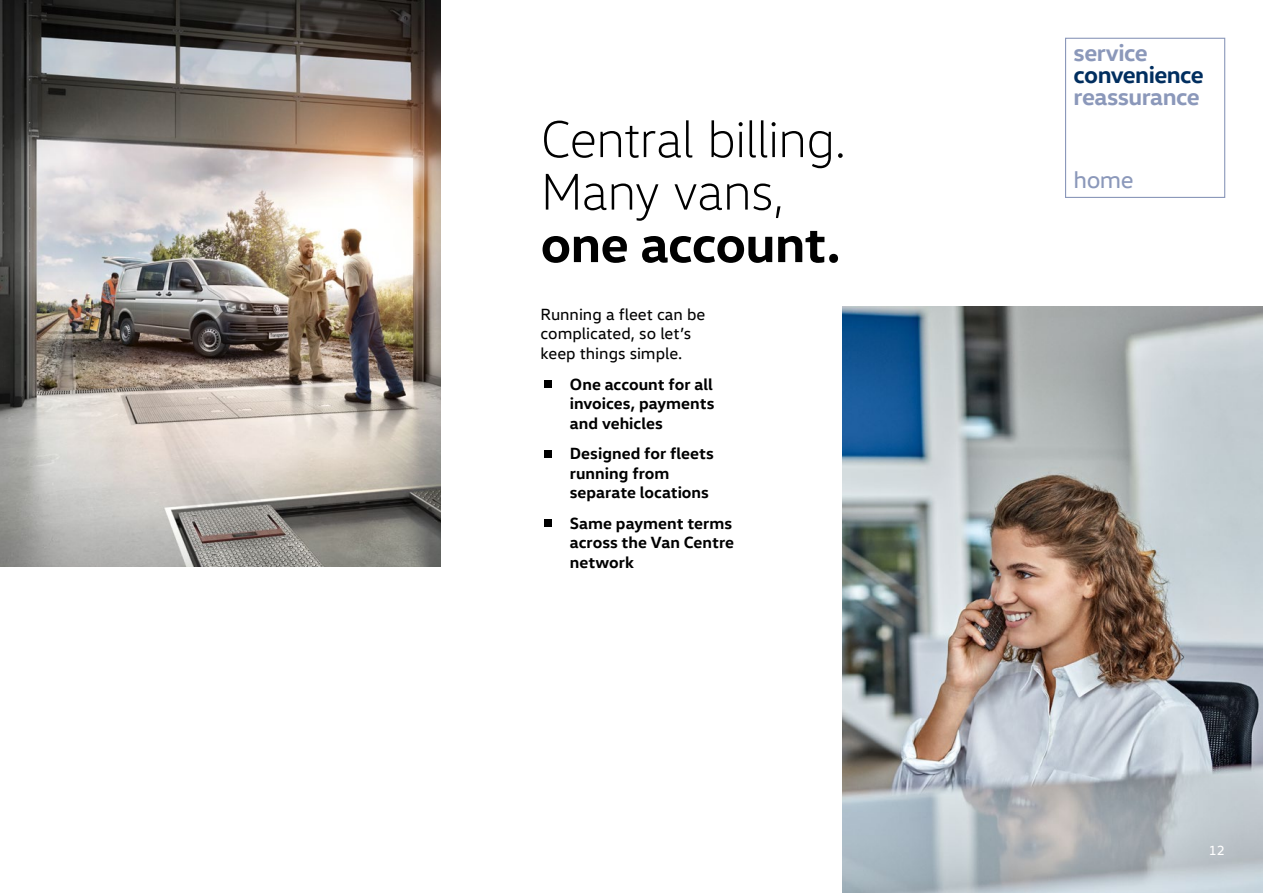
<style>
.page{position:relative;width:1263px;height:893px;background:#fff}
.page>*{position:absolute;margin:0;border:0;box-sizing:border-box;transform-origin:0 0}
.t1{font:300 52.5px/52.5px "VW Head";letter-spacing:-.02em;color:#000}
.t2{font:700 52.5px "VW Head";letter-spacing:-.015em;color:#000}
.t3{font:700 24px "VW Head";letter-spacing:-.025em;color:#8b98ba}
.t4{font:700 24px "VW Head";letter-spacing:-.025em;color:#002e5f}
.t5{font:24px "VW Head";color:#8b98ba}
.t6{font:700 16.5px/19.5px "VW Head";color:#000;text-align:justify}
.t7{font:16.5px/19.5px "VW Head";color:#000}
.t8{font:13.5px "VW Head";color:#fff}
</style>
<div class="page">
<img style="left:0;top:0;width:440px;height:567px">
<img style="left:842px;top:307px;width:421px;height:586px">
<div style="left:544px;top:381px;width:7px;height:7px;background:#000"></div>
<div style="left:544px;top:450px;width:7px;height:7px;background:#000"></div>
<div style="left:544px;top:520px;width:7px;height:7px;background:#000"></div>
<div style="left:1065px;top:38px;width:160px;height:160px;border:1px solid #8b98ba"></div>
<h1 class="t1" style="left:541px;top:112px;width:307px">Central billing.<br>Many vans,</h1>
<h1 class="t2" style="left:541px;top:210px;width:302px">one account.</h1>
<p class="t7" style="left:541px;top:304px;width:166px">Running a fleet can be complicated, so let’s keep things simple.</p>
<p class="t6" style="left:570px;top:374px;width:146px">One account for all invoices, payments and vehicles</p>
<p class="t6" style="left:570px;top:443px;width:146px;text-align:left">Designed for fleets running from separate locations</p>
<p class="t6" style="left:570px;top:512px;width:166px">Same payment terms across the Van Centre network</p>
<h2 class="t3" style="left:1074px;top:37px;width:75px">service</h2>
<h2 class="t4" style="left:1074px;top:59px;width:132px">convenience</h2>
<h2 class="t3" style="left:1074px;top:81px;width:128px">reassurance</h2>
<h2 class="t5" style="left:1074px;top:165px;width:61px">home</h2>
<p class="t8" style="left:1209px;top:841px;width:17px">12</p>
</div>
